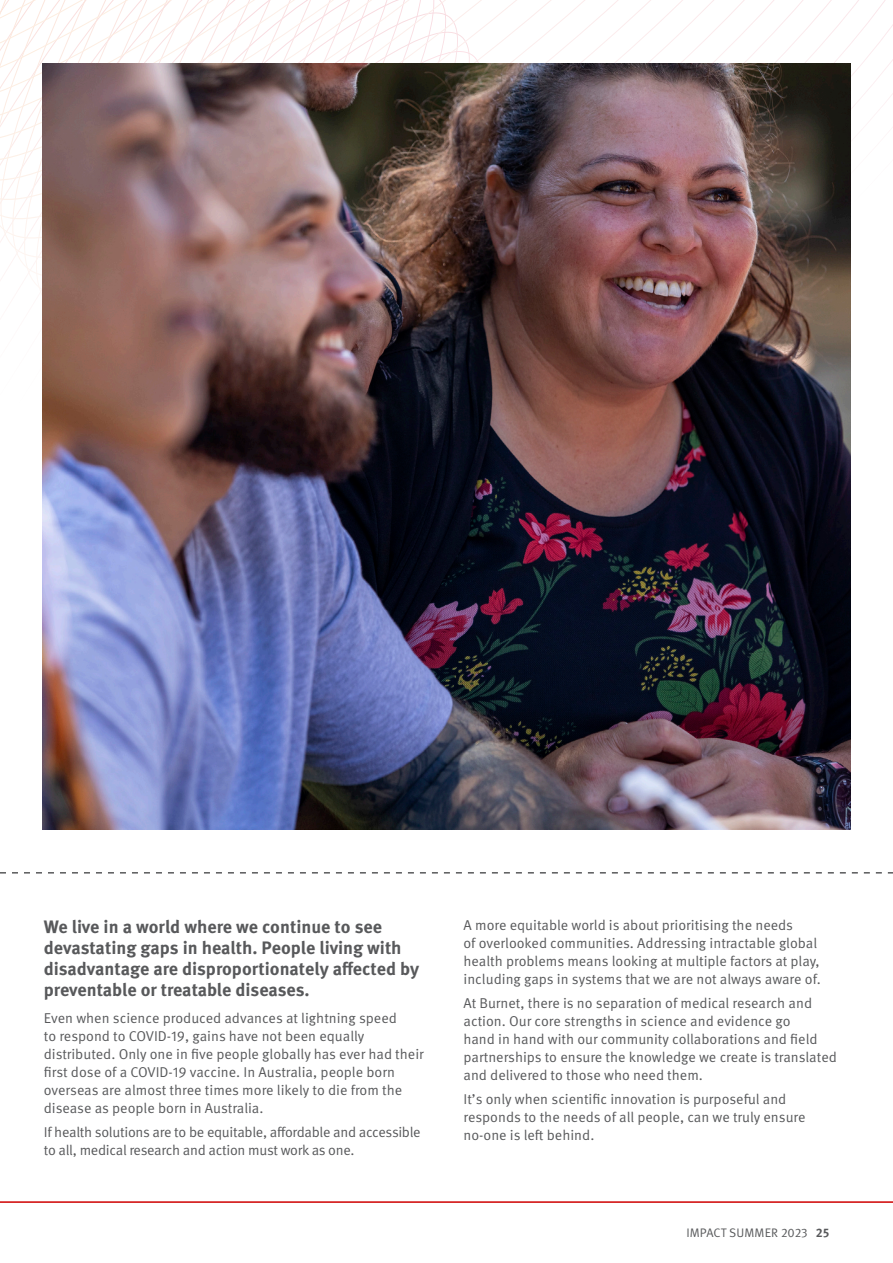
<style>
.page{position:relative;width:893px;height:1263px;background:#fff}
.page>*{position:absolute;margin:0;border:0;box-sizing:border-box;transform-origin:0 0}
._12_Bold{font:700 18px/21px "Meta OT";color:#58595b}
.Body_Copy{font:14.25px/18px "Meta OT Norm";color:#58595b}
.Body_Copy-2{font:14.25px/18px "Meta OT Norm";letter-spacing:-.02em;color:#58595b}
.t1{font:12.3px "Meta OT Norm";letter-spacing:.01em;color:#58595b}
.s1{font-family:"Meta OT";font-weight:700}
</style>
<div class="page">
<svg style="left:0;top:0;width:665px;height:143px"></svg>
<hr style="left:0;top:1201px;width:893px;height:2px;background:#cf0000">
<svg style="left:0;top:872px;width:893px;height:1px"></svg>
<img style="left:43px;top:64px;width:807px;height:765px">
<p class="_12_Bold" style="left:44px;top:917px;width:377px">We live in a world where we continue to see devastating gaps in health. People living with disadvantage are disproportionately affected by preventable or treatable diseases.</p>
<p class="Body_Copy" style="left:44px;top:1009px;width:381px">Even when science produced advances at lightning speed<br>to respond to COVID-19, gains have not been equally distributed. Only one in five people globally has ever had their first dose of a COVID-19 vaccine. In Australia, people born overseas are almost three times more likely to die from the disease as people born in Australia.</p>
<p class="Body_Copy-2" style="left:44px;top:1123px;width:378px">If health solutions are to be equitable, affordable and accessible to all, medical research and action must work as one.</p>
<p class="Body_Copy" style="left:463px;top:916px;width:359px">A more equitable world is about prioritising the needs<br>of overlooked communities. Addressing intractable global health problems means looking at multiple factors at play, including gaps in systems that we are not always aware of.</p>
<p class="Body_Copy" style="left:463px;top:994px;width:375px">At Burnet, there is no separation of medical research and action. Our core strengths in science and evidence go<br>hand in hand with our community collaborations and field partnerships to ensure the knowledge we create is translated and delivered to those who need them.</p>
<p class="Body_Copy" style="left:463px;top:1090px;width:343px">It’s only when scientific innovation is purposeful and responds to the needs of all people, can we truly ensure no-one is left behind.</p>
<p class="t1" style="left:686px;top:1225px;width:144px">IMPACT SUMMER 2023 <span class="s1">25</span></p>
</div>
